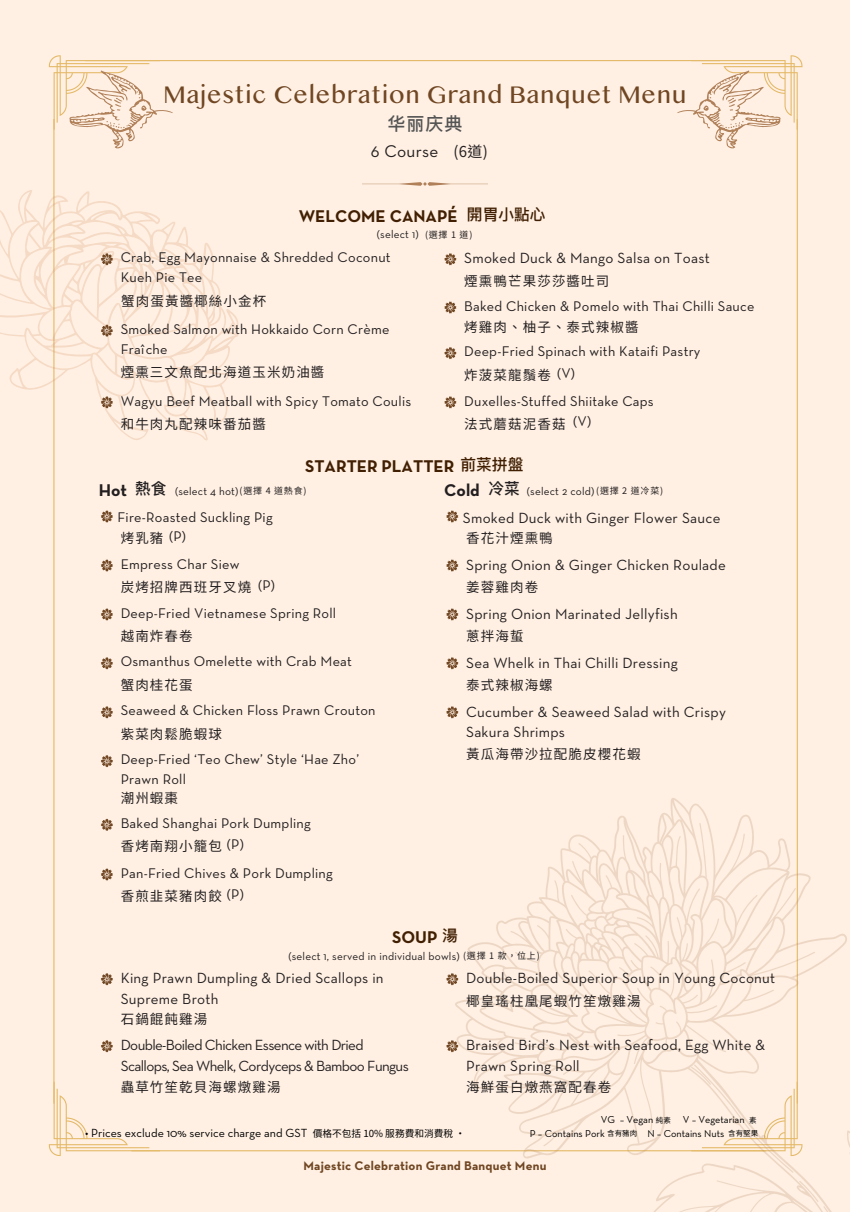
<style>
.page{position:relative;width:850px;height:1212px;background:#fff0e3}
.page>*{position:absolute;margin:0;border:0;box-sizing:border-box;transform-origin:0 0}
.t1{font:25.5px "Oriya MN";letter-spacing:.005em;color:#704623}
.t2{font:500 18px "Ping Fang SC";color:#545454}
.t3{font:700 17.25px "Neutraface Text";color:#411f02}
.t4{font:17.25px "Neutraface Text";letter-spacing:.015em;color:#231f20}
.t5{font:700 17.25px "Neutraface Text";color:#231f20}
.t6{font:15px/20.9px "Neutraface Text";letter-spacing:.015em;color:#231f20}
.t7{font:15px/20.9px "Neutraface Text";letter-spacing:-.04em;color:#231f20}
.t8{font:14.25px/19.6px "Neutraface Text";letter-spacing:.015em;color:#231f20}
.t9{font:13.5px "Noto Sans TC";letter-spacing:.085em;color:#231f20}
.t10{font:700 12.75px "Neutraface Text";letter-spacing:.015em;color:#704623}
.t11{font:12px "Neutraface Text";color:#000}
.t12{font:11.25px "Neutraface Text";letter-spacing:.015em;color:#231f20}
.t13{font:10.2px/13.6px "Neutraface Text";color:#000;text-align:right}
.s1{font-family:"Noto Sans TC";font-size:15px}
.s2{font-family:"Ping Fang SC";font-weight:500;font-size:15.75px}
.s3{font-family:"Noto Sans TC";font-size:9px}
.s4{font-family:"Neutraface Text";font-size:14.25px}
.s5{font-weight:700;font-size:17.25px}
.s6{font-family:"Noto Sans TC";font-size:7.5px}
.s7{font-family:"Noto Sans TC";font-size:9.75px}
</style>
<div class="page">
<hr style="left:53px;top:119px;width:1px;height:984px;background:#e4b967">
<hr style="left:797px;top:119px;width:1px;height:984px;background:#e4b967">
<hr style="left:85px;top:60px;width:635px;height:1px;background:#e4b967">
<hr style="left:131px;top:1150px;width:635px;height:1px;background:#e4b967">
<svg style="left:49px;top:1081px;width:111px;height:75px"></svg>
<svg style="left:0;top:149px;width:239px;height:359px"></svg>
<svg style="left:390px;top:741px;width:457px;height:471px"></svg>
<svg style="left:690px;top:1048px;width:160px;height:164px"></svg>
<svg style="left:101px;top:253px;width:12px;height:12px"></svg>
<svg style="left:101px;top:324px;width:12px;height:13px"></svg>
<svg style="left:101px;top:396px;width:12px;height:12px"></svg>
<svg style="left:49px;top:55px;width:125px;height:94px"></svg>
<svg style="left:677px;top:55px;width:125px;height:94px"></svg>
<svg style="left:444px;top:253px;width:12px;height:12px"></svg>
<svg style="left:444px;top:347px;width:12px;height:12px"></svg>
<svg style="left:444px;top:301px;width:12px;height:13px"></svg>
<svg style="left:444px;top:396px;width:12px;height:12px"></svg>
<svg style="left:101px;top:510px;width:12px;height:12px"></svg>
<svg style="left:101px;top:559px;width:12px;height:12px"></svg>
<svg style="left:101px;top:608px;width:12px;height:12px"></svg>
<svg style="left:101px;top:657px;width:12px;height:12px"></svg>
<svg style="left:101px;top:755px;width:12px;height:12px"></svg>
<svg style="left:101px;top:706px;width:12px;height:12px"></svg>
<svg style="left:101px;top:868px;width:12px;height:12px"></svg>
<svg style="left:101px;top:818px;width:12px;height:13px"></svg>
<svg style="left:446px;top:510px;width:12px;height:12px"></svg>
<svg style="left:446px;top:559px;width:12px;height:12px"></svg>
<svg style="left:446px;top:608px;width:12px;height:12px"></svg>
<svg style="left:446px;top:657px;width:12px;height:12px"></svg>
<svg style="left:446px;top:706px;width:12px;height:12px"></svg>
<svg style="left:101px;top:973px;width:12px;height:12px"></svg>
<svg style="left:101px;top:1040px;width:12px;height:12px"></svg>
<svg style="left:446px;top:973px;width:12px;height:12px"></svg>
<svg style="left:446px;top:1040px;width:12px;height:12px"></svg>
<svg style="left:362px;top:182px;width:126px;height:4px"></svg>
<h1 class="t1" style="left:163px;top:80px;width:525px">Majestic Celebration Grand Banquet Menu</h1>
<p class="t2" style="left:387px;top:110px;width:77px">华丽庆典</p>
<p class="t4" style="left:371px;top:143px;width:118px">6 Course <span class="s1">(6道)</span></p>
<p class="t3" style="left:299px;top:208px;width:248px">WELCOME CANAPÉ <span class="s2">開胃⼩點⼼</span></p>
<p class="t12" style="left:377px;top:230px;width:97px">(select 1) <span class="s3">(選擇 1 道)</span></p>
<p class="t8" style="left:121px;top:249px;width:271px">Crab, Egg Mayonnaise &amp; Shredded Coconut<br>Kueh Pie Tee</p>
<p class="t9" style="left:121px;top:290px;width:147px">蟹⾁蛋⿈醬椰絲⼩⾦杯</p>
<p class="t8" style="left:121px;top:320px;width:270px">Smoked Salmon with Hokkaido Corn Crème<br>Fraîche</p>
<p class="t9" style="left:121px;top:361px;width:205px">煙熏三⽂⿂配北海道⽟⽶奶油醬</p>
<p class="t8" style="left:121px;top:392px;width:292px">Wagyu Beef Meatball with Spicy Tomato Coulis</p>
<p class="t9" style="left:121px;top:413px;width:147px">和⽜⾁丸配辣味番茄醬</p>
<p class="t6" style="left:464px;top:249px;width:247px">Smoked Duck &amp; Mango Salsa on Toast</p>
<p class="t9" style="left:464px;top:270px;width:147px">煙熏鴨芒果莎莎醬吐司</p>
<p class="t8" style="left:464px;top:297px;width:292px">Baked Chicken &amp; Pomelo with Thai Chilli Sauce</p>
<p class="t9" style="left:464px;top:316px;width:176px">烤雞⾁、柚⼦、泰式辣椒醬</p>
<p class="t8" style="left:464px;top:342px;width:238px">Deep-Fried Spinach with Kataifi Pastry</p>
<p class="t9" style="left:464px;top:364px;width:112px">炸菠菜⿓鬚卷 <span class="s4">(V)</span></p>
<p class="t8" style="left:464px;top:392px;width:191px">Duxelles-Stuffed Shiitake Caps</p>
<p class="t9" style="left:464px;top:413px;width:103px">法式蘑菇泥⾹菇</p>
<p class="t8" style="left:573px;top:412px;width:20px">(V)</p>
<p class="t3" style="left:305px;top:458px;width:220px">STARTER PLATTER <span class="s2">前菜拼盤</span></p>
<p class="t5" style="left:444px;top:482px;width:77px">Cold <span class="s2">冷菜</span></p>
<p class="t6" style="left:463px;top:509px;width:259px">Smoked Duck with Ginger Flower Sauce</p>
<p class="t6" style="left:466px;top:555px;width:261px">Spring Onion &amp; Ginger Chicken Roulade</p>
<p class="t12" style="left:99px;top:486px;width:209px"><span class="s5">Hot</span> <span class="s2">熱⾷</span> (select 4 hot)<span class="s3">(選擇 4 道熱⾷)</span></p>
<p class="t12" style="left:527px;top:486px;width:138px">(select 2 cold) <span class="s3">(選擇 2 道冷菜)</span></p>
<p class="t8" style="left:117px;top:508px;width:157px">Fire-Roasted Suckling Pig</p>
<p class="t8" style="left:121px;top:555px;width:120px">Empress Char Siew</p>
<p class="t8" style="left:169px;top:527px;width:18px">(P)</p>
<p class="t9" style="left:121px;top:527px;width:44px">烤乳豬</p>
<p class="t9" style="left:121px;top:576px;width:132px">炭烤招牌⻄班⽛叉燒</p>
<p class="t9" style="left:466px;top:527px;width:88px">⾹花汁煙熏鴨</p>
<p class="t9" style="left:466px;top:576px;width:74px">姜蓉雞⾁卷</p>
<p class="t6" style="left:466px;top:604px;width:213px">Spring Onion Marinated Jellyfish</p>
<p class="t9" style="left:466px;top:625px;width:59px">蔥拌海蜇</p>
<p class="t6" style="left:466px;top:653px;width:213px">Sea Whelk in Thai Chilli Dressing</p>
<p class="t9" style="left:466px;top:674px;width:88px">泰式辣椒海螺</p>
<p class="t6" style="left:466px;top:702px;width:261px">Cucumber &amp; Seaweed Salad with Crispy<br>Sakura Shrimps</p>
<p class="t9" style="left:466px;top:743px;width:176px">⿈⽠海帶沙拉配脆⽪櫻花蝦</p>
<p class="t8" style="left:258px;top:576px;width:18px">(P)</p>
<p class="t8" style="left:121px;top:604px;width:217px">Deep-Fried Vietnamese Spring Roll</p>
<p class="t9" style="left:121px;top:625px;width:74px">越南炸春卷</p>
<p class="t8" style="left:121px;top:652px;width:233px">Osmanthus Omelette with Crab Meat</p>
<p class="t9" style="left:121px;top:674px;width:74px">蟹⾁桂花蛋</p>
<p class="t8" style="left:121px;top:701px;width:256px">Seaweed &amp; Chicken Floss Prawn Crouton</p>
<p class="t9" style="left:121px;top:723px;width:103px">紫菜⾁鬆脆蝦球</p>
<p class="t8" style="left:121px;top:750px;width:240px">Deep-Fried ‘Teo Chew’ Style ‘Hae Zho’<br>Prawn Roll</p>
<p class="t9" style="left:121px;top:787px;width:59px">潮州蝦棗</p>
<p class="t8" style="left:121px;top:814px;width:192px">Baked Shanghai Pork Dumpling</p>
<p class="t9" style="left:121px;top:836px;width:103px">⾹烤南翔⼩籠包</p>
<p class="t9" style="left:121px;top:885px;width:103px">⾹煎⾲菜豬⾁餃</p>
<p class="t8" style="left:227px;top:835px;width:18px">(P)</p>
<p class="t8" style="left:121px;top:864px;width:214px">Pan-Fried Chives &amp; Pork Dumpling</p>
<p class="t8" style="left:227px;top:885px;width:18px">(P)</p>
<p class="t3" style="left:392px;top:929px;width:67px">SOUP <span class="s2">湯</span></p>
<p class="t12" style="left:288px;top:951px;width:253px">(select 1, served in individual bowls) <span class="s3">(選擇 1 款，位上)</span></p>
<p class="t6" style="left:466px;top:969px;width:311px">Double-Boiled Superior Soup in Young Coconut</p>
<p class="t9" style="left:466px;top:990px;width:176px">椰皇瑤柱凰尾蝦⽵笙燉雞湯</p>
<p class="t6" style="left:466px;top:1035px;width:301px">Braised Bird’s Nest with Seafood, Egg White &amp;<br>Prawn Spring Roll</p>
<p class="t9" style="left:466px;top:1076px;width:147px">海鮮蛋⽩燉燕窩配春卷</p>
<p class="t6" style="left:121px;top:969px;width:264px">King Prawn Dumpling &amp; Dried Scallops in<br>Supreme Broth</p>
<p class="t7" style="left:121px;top:1035px;width:290px">Double-Boiled Chicken Essence with Dried<br>Scallops, Sea Whelk, Cordyceps &amp; Bamboo Fungus</p>
<p class="t9" style="left:121px;top:1008px;width:88px">⽯鍋餛飩雞湯</p>
<p class="t9" style="left:121px;top:1076px;width:161px">蟲草⽵笙乾⾙海螺燉雞湯</p>
<p class="t13" style="left:530px;top:1113px;width:230px">VG – Vegan <span class="s6">純素</span> V – Vegetarian <span class="s6">素<br></span>P – Contains Pork <span class="s6">含有豬⾁</span> N – Contains Nuts <span class="s6">含有堅果</span></p>
<p class="t10" style="left:304px;top:1160px;width:244px">Majestic Celebration Grand Banquet Menu</p>
<p class="t11" style="left:85px;top:1127px;width:374px">• Prices exclude 10% service charge and GST <span class="s7">價格不包括 10% 服務費和消費稅 •</span></p>
</div>
